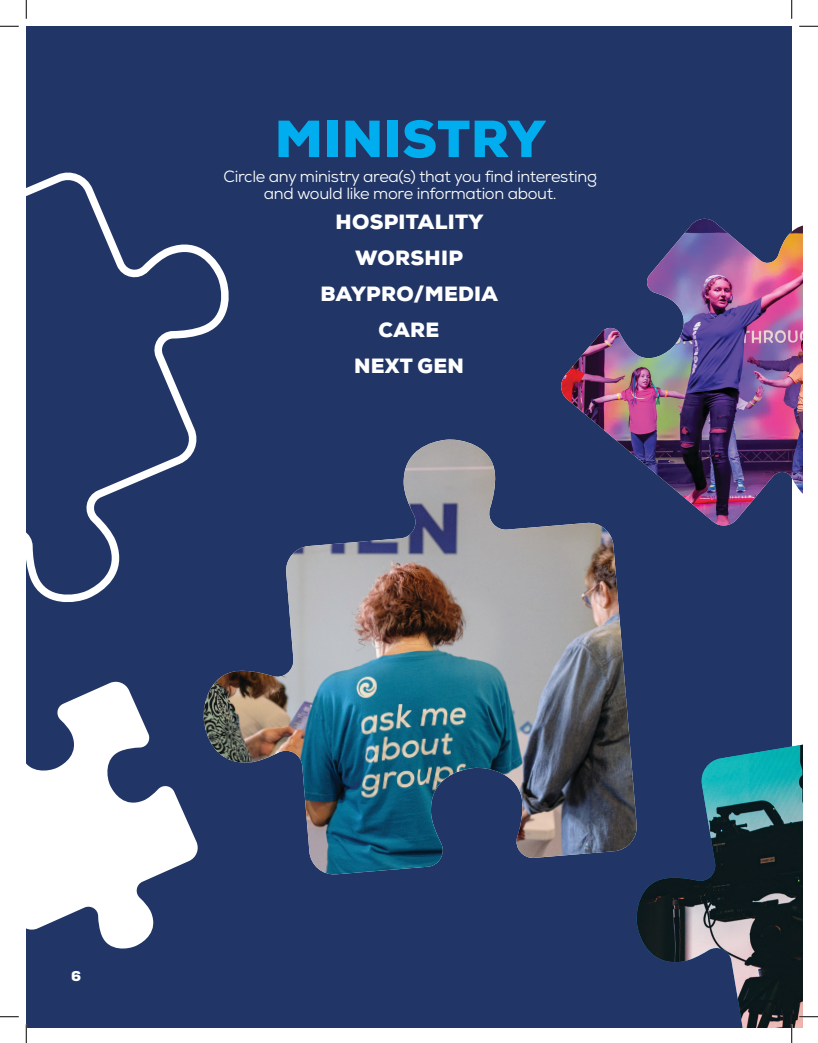
<style>
.page{position:relative;width:818px;height:1043px;background:#fff}
.page>*{position:absolute;margin:0;border:0;box-sizing:border-box;transform-origin:0 0}
.t1{font:900 50.5px "Nexa";letter-spacing:.015em;color:#00aeef}
.t2{font:900 20px "Nexa";letter-spacing:.015em;color:#fff}
.t3{font:16.25px/16.5px "Nexa";letter-spacing:-.02em;color:#fff;text-align:center}
.t4{font:900 13.75px "Nexa";color:#fff}
</style>
<div class="page">
<div style="left:26px;top:26px;width:765px;height:1002px;background:#213666"></div>
<svg style="left:26px;top:172px;width:203px;height:431px"></svg>
<img style="left:561px;top:219px;width:241px;height:308px">
<svg style="left:26px;top:681px;width:172px;height:268px;fill:#fff"></svg>
<img style="left:636px;top:744px;width:166px;height:284px">
<img style="left:202px;top:439px;width:435px;height:436px">
<svg style="left:0;top:25px;width:19px;height:2px"></svg>
<svg style="left:799px;top:25px;width:19px;height:2px"></svg>
<svg style="left:0;top:1016px;width:19px;height:1px"></svg>
<svg style="left:799px;top:1015px;width:19px;height:2px"></svg>
<svg style="left:25px;top:0;width:2px;height:19px"></svg>
<svg style="left:25px;top:1024px;width:2px;height:18px"></svg>
<svg style="left:791px;top:0;width:1px;height:19px"></svg>
<svg style="left:790px;top:1024px;width:2px;height:18px"></svg>
<p class="t1" style="left:275px;top:105px;width:272px">MINISTRY</p>
<p class="t3" style="left:223px;top:168px;width:375px">Circle any ministry area(s) that you find interesting and would like more information about.</p>
<p class="t2" style="left:335px;top:209px;width:149px">HOSPITALITY</p>
<p class="t2" style="left:355px;top:245px;width:109px">WORSHIP</p>
<p class="t2" style="left:320px;top:281px;width:179px">BAYPRO/MEDIA</p>
<p class="t2" style="left:378px;top:317px;width:62px">CARE</p>
<p class="t2" style="left:354px;top:353px;width:111px">NEXT GEN</p>
<p class="t4" style="left:71px;top:967px;width:11px">6</p>
</div>
